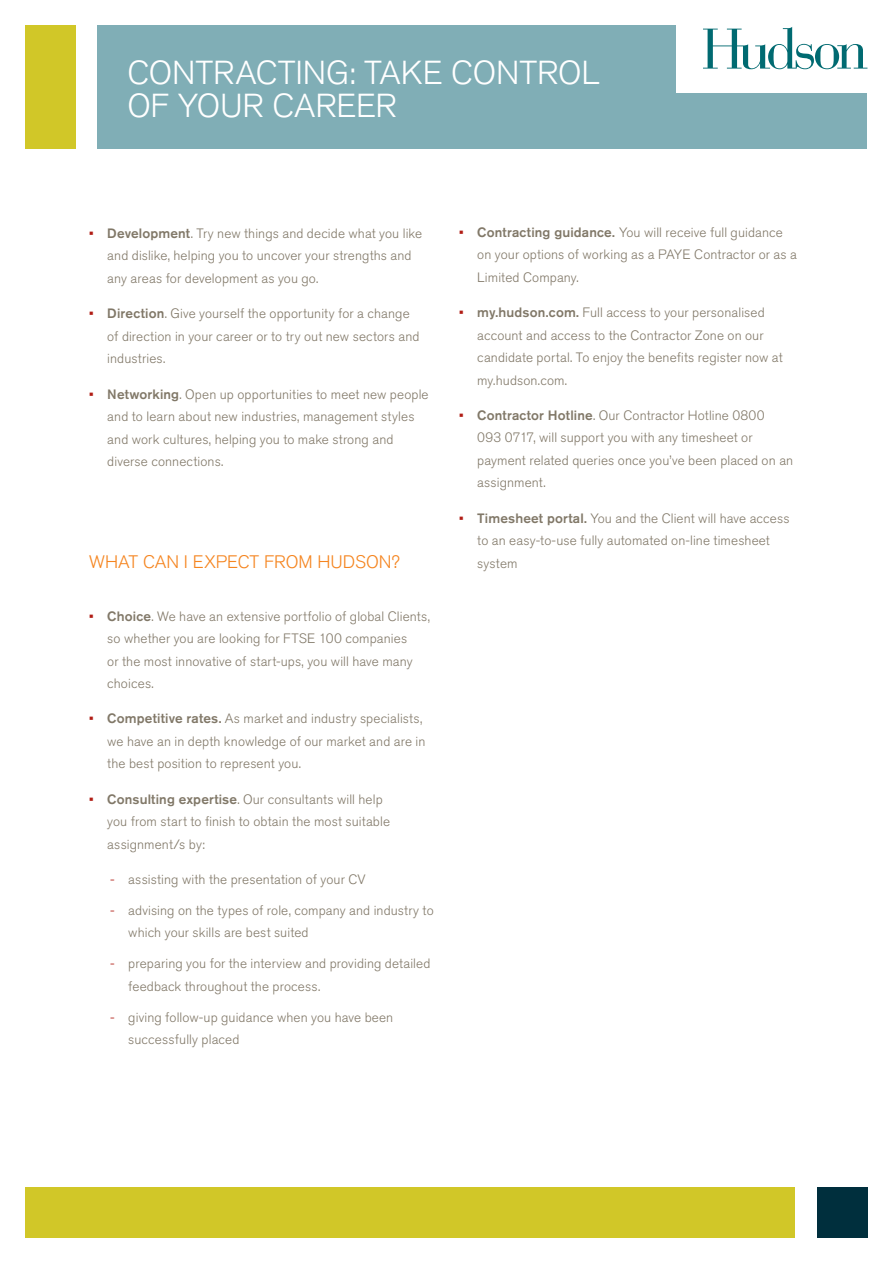
<style>
.page{position:relative;width:893px;height:1263px;background:#fff}
.page>*{position:absolute;margin:0;border:0;box-sizing:border-box;transform-origin:0 0}
.t1{font:300 33px/33px "Akzidenz Grotesk Pro";letter-spacing:-.005em;color:#fff}
.Subtitle_1{font:300 18px "Akzidenz Grotesk Pro";color:#f58520}
.Bullets{font:300 13.5px/22.5px "Akzidenz Grotesk Pro";letter-spacing:.01em;color:#817868}
.Bullets_2{font:300 13.5px/22.5px "Akzidenz Grotesk Pro";letter-spacing:.01em;color:#817868}
.t2{font:500 13.5px "Akzidenz Grotesk Pro";color:#b11d15}
.t3{font:300 13.5px "Akzidenz Grotesk Pro";color:#b11d15}
.s1{font-weight:500}
</style>
<div class="page">
<div style="left:97px;top:26px;width:769px;height:123px;background:#80aeb6"></div>
<div style="left:677px;top:2px;width:216px;height:91px;background:#fff"></div>
<svg style="left:703px;top:27px;width:164px;height:42px"></svg>
<div style="left:26px;top:26px;width:50px;height:123px;background:#d1c728"></div>
<div style="left:26px;top:1187px;width:769px;height:50px;background:#d1c728"></div>
<div style="left:817px;top:1187px;width:50px;height:50px;background:#002f3d"></div>
<p class="t1" style="left:127px;top:56px;width:474px">CONTRACTING: TAKE CONTROL<br>OF YOUR CAREER</p>
<p class="t2" style="left:89px;top:224px;width:6px">•</p>
<p class="t2" style="left:89px;top:305px;width:6px">•</p>
<p class="t2" style="left:89px;top:385px;width:6px">•</p>
<p class="Bullets" style="left:107px;top:222px;width:316px"><span class="s1">Development</span>. Try new things and decide what you like and dislike, helping you to uncover your strengths and any areas for development as you go.</p>
<p class="Bullets" style="left:107px;top:302px;width:314px"><span class="s1">Direction</span>. Give yourself the opportunity for a change of direction in your career or to try out new sectors and industries.</p>
<p class="Bullets" style="left:107px;top:383px;width:323px"><span class="s1">Networking</span>. Open up opportunities to meet new people and to learn about new industries, management styles and work cultures, helping you to make strong and diverse connections.</p>
<p class="Subtitle_1" style="left:89px;top:550px;width:67px">What can</p>
<p class="Subtitle_1" style="left:184px;top:550px;width:44px">I expect</p>
<p class="Subtitle_1" style="left:264px;top:550px;width:12px">fro</p>
<p class="Subtitle_1" style="left:299px;top:550px;width:69px">m Hu dson</p>
<p class="Subtitle_1" style="left:391px;top:550px;width:10px">?</p>
<p class="t2" style="left:89px;top:607px;width:6px">•</p>
<p class="t2" style="left:89px;top:710px;width:6px">•</p>
<p class="t2" style="left:89px;top:790px;width:6px">•</p>
<p class="Bullets" style="left:107px;top:604px;width:324px"><span class="s1">Choice</span>. We have an extensive portfolio of global Clients, so whether you are looking for FTSE 100 companies<br>or the most innovative of start-ups, you will have many choices.</p>
<p class="Bullets" style="left:107px;top:707px;width:320px"><span class="s1">Competitive rates.</span> As market and industry specialists, we have an in depth knowledge of our market and are in the best position to represent you.</p>
<p class="Bullets" style="left:107px;top:787px;width:284px"><span class="s1">Consulting expertise</span>. Our consultants will help you from start to finish to obtain the most suitable assignment/s by:</p>
<p class="Bullets_2" style="left:128px;top:868px;width:239px">assisting with the presentation of your CV</p>
<p class="Bullets_2" style="left:128px;top:899px;width:307px">advising on the types of role, company and industry to which your skills are best suited</p>
<p class="Bullets_2" style="left:128px;top:952px;width:304px">preparing you for the interview and providing detailed feedback throughout the process.</p>
<p class="Bullets_2" style="left:128px;top:1006px;width:267px">giving follow-up guidance when you have been successfully placed</p>
<p class="t3" style="left:110px;top:870px;width:6px">-</p>
<p class="t3" style="left:110px;top:901px;width:6px">-</p>
<p class="t3" style="left:110px;top:955px;width:6px">-</p>
<p class="t3" style="left:110px;top:1008px;width:6px">-</p>
<p class="t2" style="left:459px;top:223px;width:6px">•</p>
<p class="t2" style="left:459px;top:304px;width:6px">•</p>
<p class="t2" style="left:459px;top:406px;width:6px">•</p>
<p class="t2" style="left:459px;top:509px;width:6px">•</p>
<p class="Bullets" style="left:477px;top:221px;width:321px"><span class="s1">Contracting guidance.</span> You will receive full guidance on your options of working as a PAYE Contractor or as a<br>Limited Company.</p>
<p class="Bullets" style="left:477px;top:301px;width:307px"><span class="s1">my.hudson.com.</span> Full access to your personalised account and access to the Contractor Zone on our candidate portal. To enjoy the benefits register now at my.hudson.com.</p>
<p class="Bullets" style="left:477px;top:404px;width:318px"><span class="s1">Contractor Hotline</span>. Our Contractor H otline 0800<br>093 0717, will support you with any timesheet or payment related queries once you’ve been placed on an assignment.</p>
<p class="Bullets" style="left:477px;top:507px;width:314px"><span class="s1">Timesheet portal.</span> You and the Client will have access to an easy-to-use fully automated on-line timesheet system</p>
</div>
